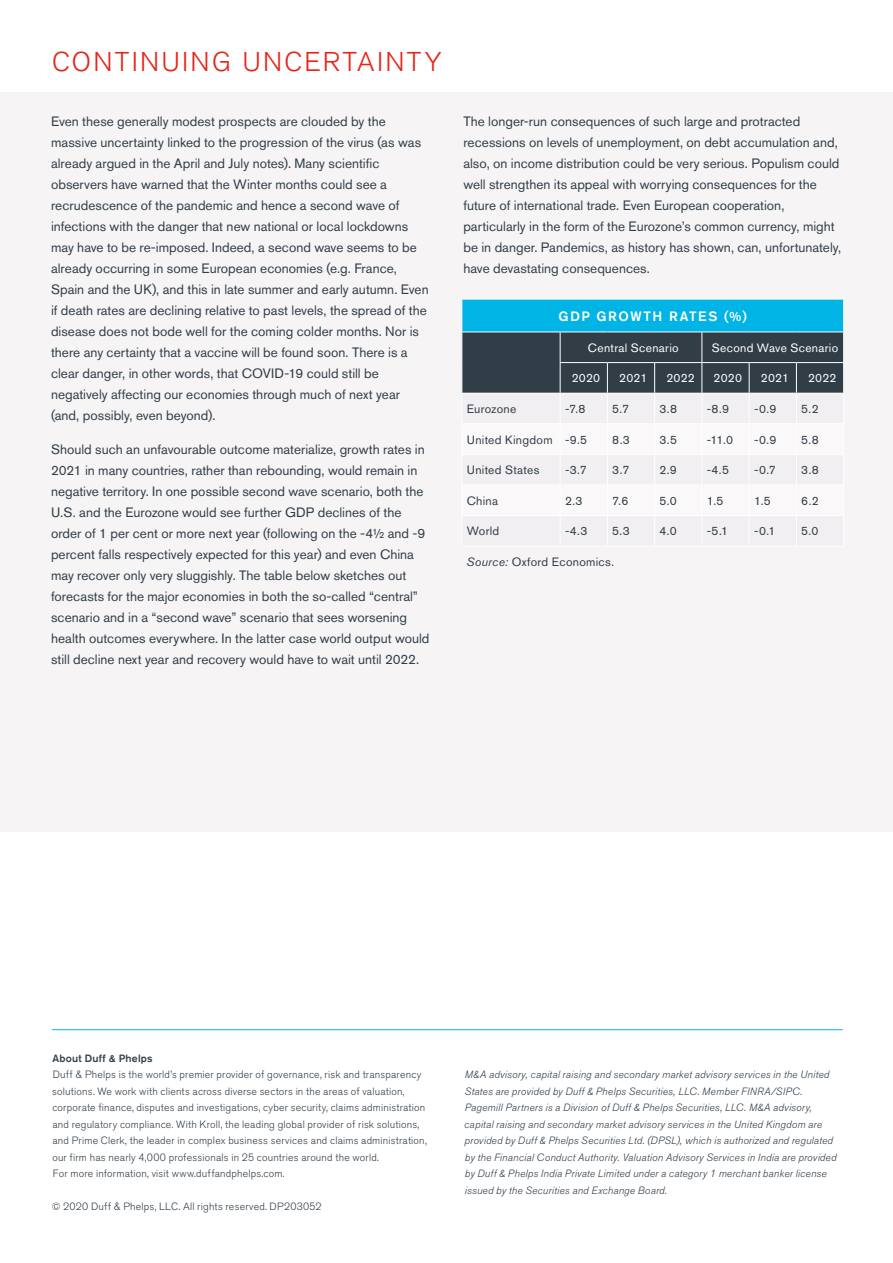
<style>
.page{position:relative;width:893px;height:1263px;background:#fff}
.page>*{position:absolute;margin:0;border:0;box-sizing:border-box;transform-origin:0 0}
.Back_Page_Header{font:300 27px "Akzidenz Grotesk BQ";letter-spacing:.085em;color:#e72419}
.Body_Text{font:13.5px/21px "Akzidenz Grotesk BQ";color:#313e48}
.Table_Side_Bar_Headi{font:500 13.5px "Akzidenz Grotesk BQ";letter-spacing:.12em;color:#fff}
.Table_Text{font:12px "Akzidenz Grotesk BQ";letter-spacing:.025em;color:#313e48}
.Table_Text-2{font:12px "Akzidenz Grotesk BQ";letter-spacing:.025em;color:#fff}
.About_Duff___Phelps{font:300 10.5px/16.5px "Akzidenz Grotesk BQ";letter-spacing:.02em;color:#313e48}
.About_Duff___Phelps-2{font:italic 300 10.5px/16.5px "Akzidenz Grotesk BQ";letter-spacing:.02em;color:#313e48}
.s1{font-style:italic}
.s2{font-weight:500}
</style>
<div class="page">
<hr style="left:52px;top:1029px;width:791px;height:1px;background:#00b5e6">
<div style="left:0;top:92px;width:893px;height:740px;background:#f6f4f5"></div>
<div style="left:462px;top:299px;width:382px;height:33px;background:#00b5e6"></div>
<hr style="left:607px;top:516px;width:1px;height:30px;background:#fff">
<hr style="left:654px;top:516px;width:1px;height:30px;background:#fff">
<hr style="left:701px;top:516px;width:1px;height:30px;background:#fff">
<hr style="left:749px;top:516px;width:1px;height:30px;background:#fff">
<hr style="left:796px;top:516px;width:1px;height:30px;background:#fff">
<hr style="left:843px;top:516px;width:1px;height:30px;background:#fff">
<hr style="left:560px;top:546px;width:47px;height:1px;background:#fff">
<hr style="left:607px;top:546px;width:48px;height:1px;background:#fff">
<hr style="left:655px;top:546px;width:47px;height:1px;background:#fff">
<hr style="left:702px;top:546px;width:47px;height:1px;background:#fff">
<hr style="left:749px;top:546px;width:47px;height:1px;background:#fff">
<hr style="left:796px;top:546px;width:48px;height:1px;background:#fff">
<hr style="left:461px;top:299px;width:99px;height:1px;background:#fff">
<hr style="left:461px;top:299px;width:1px;height:33px;background:#fff">
<hr style="left:560px;top:299px;width:47px;height:1px;background:#fff">
<hr style="left:607px;top:299px;width:48px;height:1px;background:#fff">
<hr style="left:655px;top:299px;width:47px;height:1px;background:#fff">
<hr style="left:702px;top:299px;width:47px;height:1px;background:#fff">
<hr style="left:749px;top:299px;width:47px;height:1px;background:#fff">
<hr style="left:796px;top:299px;width:48px;height:1px;background:#fff">
<hr style="left:843px;top:299px;width:1px;height:33px;background:#fff">
<svg style="left:462px;top:332px;width:382px;height:61px;background:#38454f"></svg>
<hr style="left:461px;top:423px;width:99px;height:1px;background:#fff">
<hr style="left:461px;top:424px;width:1px;height:30px;background:#fff">
<hr style="left:560px;top:424px;width:1px;height:30px;background:#fff">
<hr style="left:461px;top:454px;width:99px;height:1px;background:#fff">
<hr style="left:461px;top:455px;width:1px;height:30px;background:#fff">
<hr style="left:560px;top:455px;width:1px;height:30px;background:#fff">
<hr style="left:461px;top:485px;width:99px;height:1px;background:#fff">
<hr style="left:461px;top:485px;width:1px;height:30px;background:#fff">
<hr style="left:560px;top:485px;width:1px;height:30px;background:#fff">
<hr style="left:461px;top:515px;width:99px;height:1px;background:#fff">
<hr style="left:461px;top:516px;width:1px;height:30px;background:#fff">
<hr style="left:560px;top:516px;width:1px;height:30px;background:#fff">
<hr style="left:461px;top:546px;width:99px;height:1px;background:#fff">
<p class="Back_Page_Header" style="left:52px;top:46px;width:391px">CONTINUING UNCERTAINTY</p>
<p class="Body_Text" style="left:51px;top:110px;width:379px">Even these generally modest prospects are clouded by the massive uncertainty linked to the progression of the virus (as was already argued in the April and July notes). Many scientific observers have warned that the Winter months could see a recrudescence of the pandemic and hence a second wave of infections with the danger that new national or local lockdowns may have to be re-imposed. Indeed, a second wave seems to be already occurring in some European economies (e.g. France, Spain and the UK), and this in late summer and early autumn. Even if death rates are declining relative to past levels, the spread of the disease does not bode well for the coming colder months. Nor is there any certainty that a vaccine will be found soon. There is a clear danger, in other words, that COVID-19 could still be negatively affecting our economies through much of next year (and, possibly, even beyond).</p>
<p class="Body_Text" style="left:51px;top:439px;width:380px">Should such an unfavourable outcome materialize, growth rates in 2021 in many countries, rather than rebounding, would remain in negative territory. In one possible second wave scenario, both the U.S. and the Eurozone would see further GDP declines of the order of 1 per cent or more next year (following on the -4½ and -9 percent falls respectively expected for this year) and even China may recover only very sluggishly. The table below sketches out forecasts for the major economies in both the so-called “central” scenario and in a “second wave” scenario that sees worsening health outcomes everywhere. In the latter case world output would still decline next year and recovery would have to wait until 2022.</p>
<p class="Body_Text" style="left:463px;top:110px;width:379px">The longer-run consequences of such large and protracted recessions on levels of unemployment, on debt accumulation and, also, on income distribution could be very serious. Populism could well strengthen its appeal with worrying consequences for the future of international trade. Even European cooperation, particularly in the form of the Eurozone’s common currency, might be in danger. Pandemics, as history has shown, can, unfortunately, have devastating consequences.</p>
<p class="Table_Side_Bar_Headi" style="left:559px;top:308px;width:190px">GDP GROWTH RATES (%)</p>
<p class="Table_Text-2" style="left:588px;top:340px;width:92px">Central Scenario</p>
<p class="Table_Text-2" style="left:712px;top:340px;width:128px">Second Wave Scenario</p>
<p class="Table_Text-2" style="left:572px;top:371px;width:30px">2020</p>
<p class="Table_Text-2" style="left:619px;top:371px;width:30px">2021</p>
<p class="Table_Text-2" style="left:666px;top:371px;width:30px">2022</p>
<p class="Table_Text-2" style="left:713px;top:371px;width:30px">2020</p>
<p class="Table_Text-2" style="left:761px;top:371px;width:30px">2021</p>
<p class="Table_Text-2" style="left:808px;top:371px;width:30px">2022</p>
<p class="Table_Text" style="left:467px;top:402px;width:51px">Eurozone</p>
<p class="Table_Text" style="left:565px;top:402px;width:22px">-7.8</p>
<p class="Table_Text" style="left:612px;top:402px;width:18px">5.7</p>
<p class="Table_Text" style="left:659px;top:402px;width:19px">3.8</p>
<p class="Table_Text" style="left:707px;top:402px;width:24px">-8.9</p>
<p class="Table_Text" style="left:754px;top:402px;width:24px">-0.9</p>
<p class="Table_Text" style="left:801px;top:402px;width:19px">5.2</p>
<p class="Table_Text" style="left:467px;top:432px;width:87px">United Kingdom</p>
<p class="Table_Text" style="left:565px;top:432px;width:24px">-9.5</p>
<p class="Table_Text" style="left:612px;top:432px;width:19px">8.3</p>
<p class="Table_Text" style="left:659px;top:432px;width:19px">3.5</p>
<p class="Table_Text" style="left:707px;top:432px;width:28px">-11.0</p>
<p class="Table_Text" style="left:754px;top:432px;width:24px">-0.9</p>
<p class="Table_Text" style="left:801px;top:432px;width:19px">5.8</p>
<p class="Table_Text" style="left:467px;top:463px;width:74px">United States</p>
<p class="Table_Text" style="left:565px;top:463px;width:23px">-3.7</p>
<p class="Table_Text" style="left:612px;top:463px;width:19px">3.7</p>
<p class="Table_Text" style="left:659px;top:463px;width:19px">2.9</p>
<p class="Table_Text" style="left:707px;top:463px;width:24px">-4.5</p>
<p class="Table_Text" style="left:754px;top:463px;width:23px">-0.7</p>
<p class="Table_Text" style="left:801px;top:463px;width:19px">3.8</p>
<p class="Table_Text" style="left:467px;top:493px;width:33px">China</p>
<p class="Table_Text" style="left:565px;top:493px;width:19px">2.3</p>
<p class="Table_Text" style="left:612px;top:493px;width:18px">7.6</p>
<p class="Table_Text" style="left:659px;top:493px;width:19px">5.0</p>
<p class="Table_Text" style="left:707px;top:493px;width:18px">1.5</p>
<p class="Table_Text" style="left:754px;top:493px;width:18px">1.5</p>
<p class="Table_Text" style="left:801px;top:493px;width:19px">6.2</p>
<p class="Table_Text" style="left:467px;top:524px;width:34px">World</p>
<p class="Table_Text" style="left:565px;top:524px;width:24px">-4.3</p>
<p class="Table_Text" style="left:612px;top:524px;width:19px">5.3</p>
<p class="Table_Text" style="left:659px;top:524px;width:19px">4.0</p>
<p class="Table_Text" style="left:707px;top:524px;width:23px">-5.1</p>
<p class="Table_Text" style="left:754px;top:524px;width:23px">-0.1</p>
<p class="Table_Text" style="left:801px;top:524px;width:19px">5.0</p>
<p class="Table_Text" style="left:466px;top:555px;width:149px"><span class="s1">Source:</span> Oxford Economics.</p>
<p class="About_Duff___Phelps" style="left:52px;top:1050px;width:376px"><span class="s2">About Duff &amp; Phelps<br></span>Duff &amp; Phelps is the world’s premier provider of governance, risk and transparency solutions. We work with clients across diverse sectors in the areas of valuation, corporate finance, disputes and investigations, cyber security, claims administration and regulatory compliance. With Kroll, the leading global provider of risk solutions, and Prime Clerk, the leader in complex business services and claims administration, our firm has nearly 4,000 professionals in 25 countries around the world.<br>For more information, visit www.duffandphelps.com.</p>
<p class="About_Duff___Phelps" style="left:52px;top:1198px;width:271px">© 2020 Duff &amp; Phelps, LLC. All rights reserved. DP203052</p>
<p class="About_Duff___Phelps-2" style="left:464px;top:1066px;width:374px">M&amp;A advisory, capital raising and secondary market advisory services in the United States are provided by Duff &amp; Phelps Securities, LLC. Member FINRA/SIPC.<br>Pagemill Partners is a Division of Duff &amp; Phelps Securities, LLC. M&amp;A advisory, capital raising and secondary market advisory services in the United Kingdom are provided by Duff &amp; Phelps Securities Ltd. (DPSL), which is authorized and regulated by the Financial Conduct Authority. Valuation Advisory Services in India are provided by Duff &amp; Phelps India Private Limited under a category 1 merchant banker license issued by the Securities and Exchange Board.</p>
</div>
